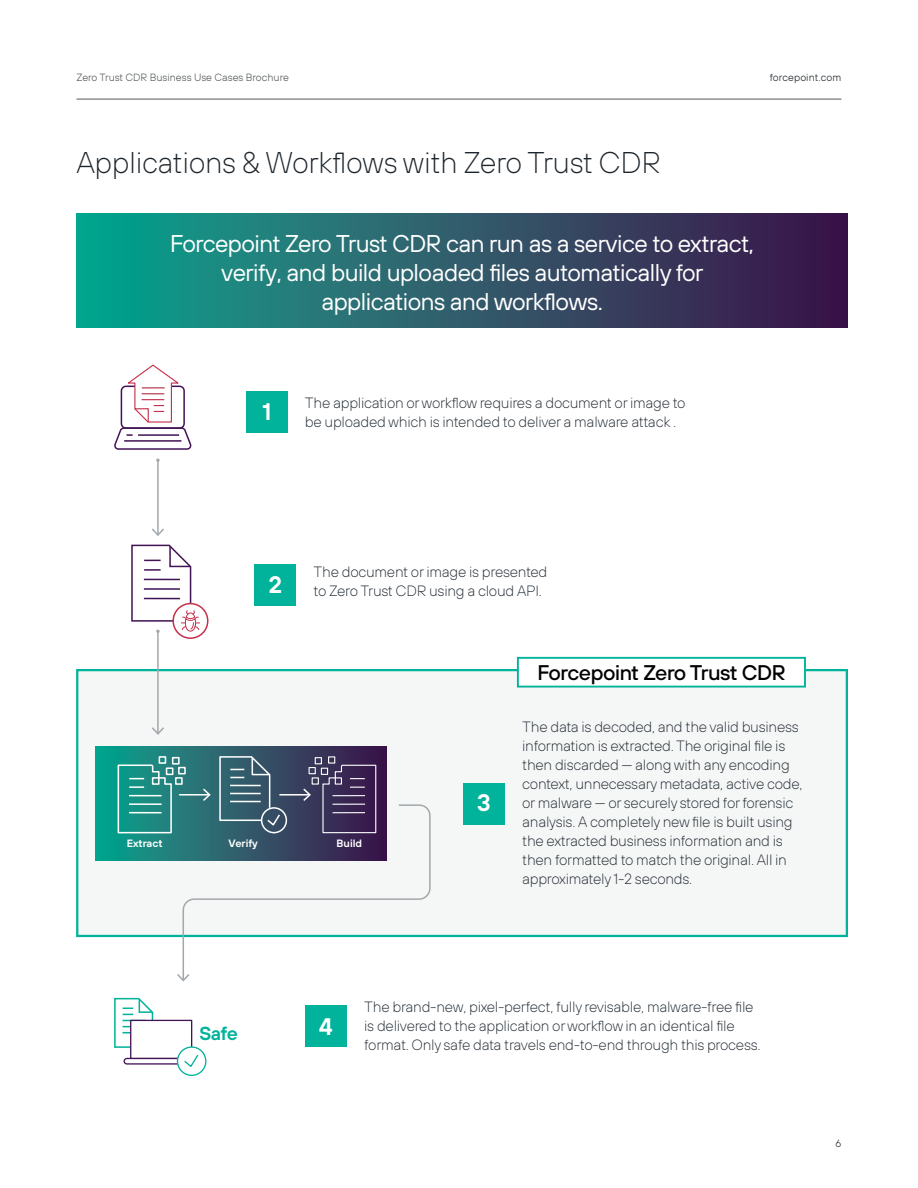
<style>
.page{position:relative;width:918px;height:1188px;background:#fff}
.page>*{position:absolute;margin:0;border:0;box-sizing:border-box;transform-origin:0 0}
.t1{font:200 30px "FP Sans";letter-spacing:-.015em;color:#1d252c}
.t2{font:24.3px/29.1px "FP Sans";letter-spacing:-.02em;color:#fff;text-align:center}
.t3{font:600 23.85px "FP Sans";color:#fff}
.t4{font:500 21.15px "FP Sans";letter-spacing:-.02em;color:#000}
.t5{font:600 18.9px "FP Sans";color:#00b39a}
.t6{font:200 15px/19px "FP Sans";letter-spacing:-.02em;color:#1b252d}
.t7{font:600 10.65px "FP Sans";color:#fff}
.t8{font:300 10.5px "FP Sans";color:#53575a}
.t9{font:300 10.5px "FP Sans";letter-spacing:.01em;color:#1d252c}
</style>
<div class="page">
<hr style="left:76px;top:99px;width:766px;height:1px;background:#53575a">
<div style="left:255px;top:564px;width:41px;height:41px;background:#00b39a"></div>
<svg style="left:76px;top:214px;width:772px;height:113px;background:#295c6b"></svg>
<div style="left:246px;top:391px;width:41px;height:41px;background:#00b39a"></div>
<hr style="left:157px;top:460px;width:2px;height:75px;background:#a2a9ad">
<svg style="left:152px;top:528px;width:12px;height:8px"></svg>
<div style="left:305px;top:1006px;width:42px;height:41px;background:#00b39a"></div>
<div style="left:177px;top:1046px;width:29px;height:30px;border:1px solid #00b39a;border-radius:50%"></div>
<svg style="left:114px;top:997px;width:86px;height:71px"></svg>
<svg style="left:610px;top:656px;width:43px;height:1px"></svg>
<div style="left:603px;top:655px;width:7px;height:7px;border:2px solid #fff"></div>
<div style="left:592px;top:655px;width:7px;height:7px;border:2px solid #fff"></div>
<div style="left:77px;top:670px;width:770px;height:266px;background:#f5f6f6"></div>
<div style="left:76px;top:669px;width:772px;height:268px;border:2px solid #00b39a"></div>
<svg style="left:95px;top:747px;width:292px;height:113px;background:#216d73"></svg>
<hr style="left:179px;top:794px;width:30px;height:2px;background:#fff">
<svg style="left:203px;top:789px;width:8px;height:12px"></svg>
<hr style="left:279px;top:794px;width:30px;height:2px;background:#fff">
<svg style="left:303px;top:789px;width:8px;height:12px"></svg>
<svg style="left:117px;top:764px;width:56px;height:70px;background:#3a9e95"></svg>
<div style="left:175px;top:777px;width:8px;height:8px;border:2px solid #fff"></div>
<div style="left:166px;top:767px;width:7px;height:8px;border:2px solid #fff"></div>
<div style="left:172px;top:757px;width:8px;height:8px;border:2px solid #fff"></div>
<div style="left:159px;top:756px;width:7px;height:8px;border:2px solid #fff"></div>
<div style="left:178px;top:767px;width:8px;height:7px;border:2px solid #fff"></div>
<svg style="left:219px;top:755px;width:62px;height:49px;background:#4f6f7e"></svg>
<svg style="left:322px;top:764px;width:55px;height:40px;background:#4e3d64"></svg>
<div style="left:312px;top:777px;width:7px;height:8px;border:1px solid #fff"></div>
<div style="left:321px;top:768px;width:7px;height:7px;border:1px solid #fff"></div>
<div style="left:315px;top:757px;width:7px;height:7px;border:1px solid #fff"></div>
<div style="left:328px;top:756px;width:7px;height:8px;border:1px solid #fff"></div>
<div style="left:309px;top:767px;width:7px;height:7px;border:1px solid #fff"></div>
<div style="left:518px;top:658px;width:287px;height:29px;background:#fff"></div>
<div style="left:517px;top:657px;width:289px;height:31px;border:2px solid #00b39a"></div>
<svg style="left:182px;top:804px;width:249px;height:171px"></svg>
<svg style="left:177px;top:974px;width:12px;height:8px"></svg>
<div style="left:463px;top:783px;width:42px;height:42px;background:#00b39a"></div>
<svg style="left:114px;top:364px;width:77px;height:86px"></svg>
<svg style="left:173px;top:604px;width:35px;height:34px"></svg>
<div style="left:172px;top:603px;width:37px;height:36px;border:2px solid #c5314b;border-radius:50%"></div>
<hr style="left:157px;top:631px;width:2px;height:102px;background:#a2a9ad">
<svg style="left:131px;top:544px;width:69px;height:89px"></svg>
<svg style="left:152px;top:727px;width:12px;height:8px"></svg>
<p class="t8" style="left:76px;top:71px;width:214px">Zero Trust CDR Business Use Cases Brochure</p>
<p class="t9" style="left:770px;top:71px;width:73px">forcepoint.com</p>
<h1 class="t1" style="left:76px;top:144px;width:586px">Applications &amp; Workflows with Zero Trust CDR</h1>
<h2 class="t2" style="left:170px;top:229px;width:585px">Forcepoint Zero Trust CDR can run as a service to extract, verify, and build uploaded files automatically for applications and workflows.</h2>
<h3 class="t3" style="left:262px;top:396px;width:10px">1</h3>
<p class="t6" style="left:305px;top:393px;width:382px">The application or workflow requires a document or image to be uploaded which is intended to deliver a malware attack .</p>
<h3 class="t3" style="left:268px;top:569px;width:15px">2</h3>
<p class="t6" style="left:314px;top:562px;width:235px">The document or image is presented to Zero Trust CDR using a cloud API.</p>
<p class="t7" style="left:127px;top:836px;width:37px">Extract</p>
<p class="t7" style="left:228px;top:836px;width:31px">Verify</p>
<p class="t7" style="left:337px;top:836px;width:27px">Build</p>
<h3 class="t3" style="left:477px;top:787px;width:15px">3</h3>
<h3 class="t4" style="left:538px;top:659px;width:250px">Forcepoint Zero Trust CDR</h3>
<p class="t6" style="left:522px;top:717px;width:282px">The data is decoded, and the valid business information is extracted. The original file is then discarded — along with any encoding context, unnecessary metadata, active code, or malware — or securely stored for forensic analysis. A completely new file is built using the extracted business information and is then formatted to match the original. All in approximately 1-2 seconds.</p>
<p class="t5" style="left:199px;top:1021px;width:40px">Safe</p>
<h3 class="t3" style="left:319px;top:1010px;width:15px">4</h3>
<p class="t6" style="left:364px;top:996px;width:398px">The brand-new, pixel-perfect, fully revisable, malware-free file is delivered to the application or workflow in an identical file format. Only safe data travels end-to-end through this process.</p>
<p class="t9" style="left:836px;top:1137px;width:7px">6</p>
</div>
